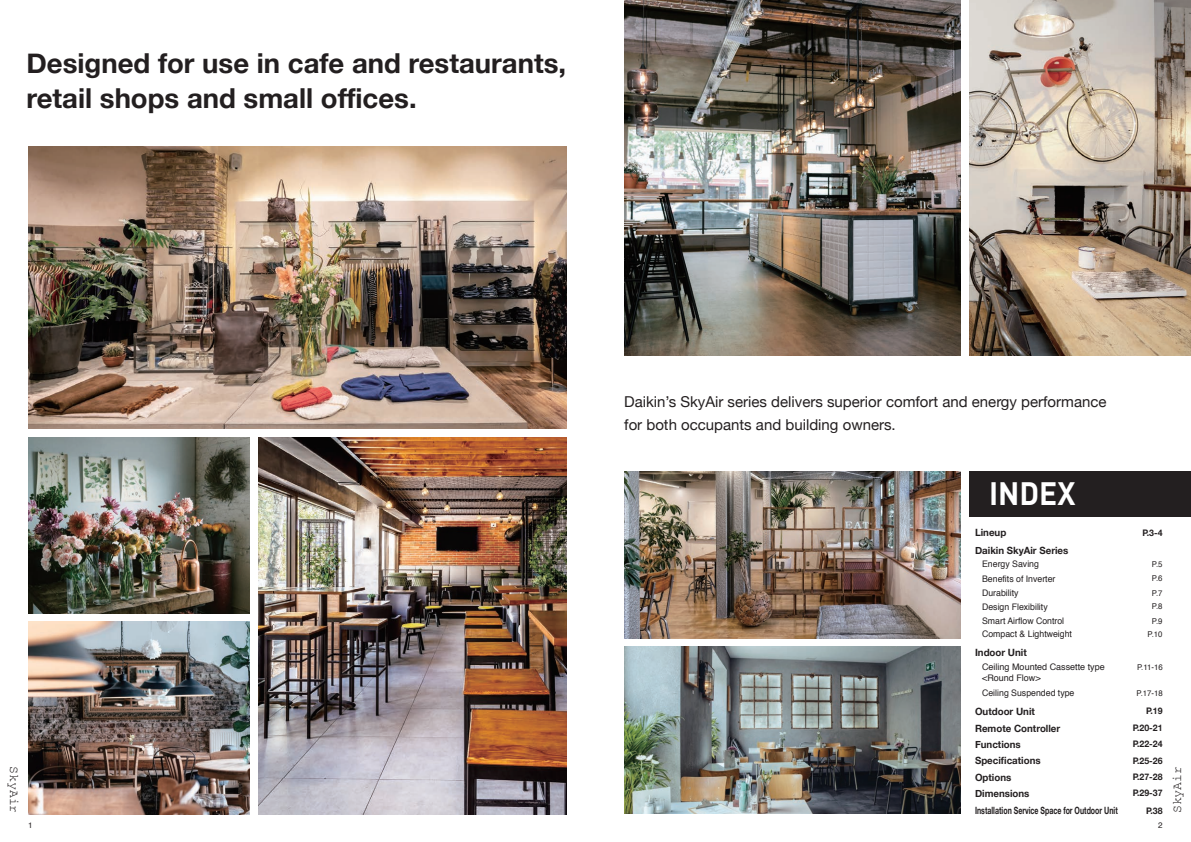
<style>
.page{position:relative;width:1191px;height:842px;background:#fff}
.page>*{position:absolute;margin:0;border:0;box-sizing:border-box;transform-origin:0 0}
.t1{font:700 32px "DINOT";color:#fff;scale:.94 1}
.t2{font:700 27.5px/35px "Helvetica Neue";color:#231f20}
.t3{font:15px/23px "Helvetica Neue";color:#231f20}
.t4{font:13px "Courier New";color:#231f20}
.t5{font:700 10px/16.4px "Helvetica Neue";color:#231f20}
.t6{font:9px/11px "Helvetica";color:#231f20}
.t7{font:700 9px/16.4px "Helvetica Neue";color:#231f20;text-align:justify}
.t8{font:8px "Helvetica";color:#231f20}
</style>
<div class="page">
<img style="left:28px;top:146px;width:539px;height:283px">
<img style="left:258px;top:437px;width:309px;height:377px">
<img style="left:28px;top:437px;width:222px;height:176px">
<img style="left:28px;top:622px;width:222px;height:192px">
<img style="left:624px;top:0;width:336px;height:355px">
<img style="left:624px;top:647px;width:336px;height:166px">
<img style="left:624px;top:472px;width:336px;height:166px">
<div style="left:969px;top:472px;width:222px;height:45px;background:#231f20"></div>
<img style="left:969px;top:0;width:222px;height:355px">
<h2 class="t2" style="left:27px;top:46px;width:541px">Designed for use in cafe and restaurants, retail shops and small offices.</h2>
<h3 class="t3" style="left:624px;top:391px;width:484px">Daikin’s SkyAir series delivers superior comfort and energy performance for both occupants and building owners.</h3>
<h1 class="t1" style="left:989px;top:472px;width:93px">INDEX</h1>
<p class="t5" style="left:975px;top:525px;width:33px">Lineup</p>
<p class="t7" style="left:1142px;top:525px;width:21px">P.3-4</p>
<p class="t5" style="left:975px;top:542px;width:95px">Daikin SkyAir Series</p>
<p class="t6" style="left:982px;top:559px;width:58px">Energy Saving</p>
<p class="t8" style="left:1152px;top:558px;width:12px">P.5</p>
<p class="t6" style="left:982px;top:573px;width:75px">Benefits of Inverter</p>
<p class="t8" style="left:1152px;top:572px;width:12px">P.6</p>
<p class="t6" style="left:982px;top:588px;width:38px">Durability</p>
<p class="t8" style="left:1152px;top:586px;width:12px">P.7</p>
<p class="t6" style="left:982px;top:601px;width:67px">Design Flexibility</p>
<p class="t8" style="left:1152px;top:600px;width:12px">P.8</p>
<p class="t6" style="left:982px;top:616px;width:84px">Smart Airflow Control</p>
<p class="t8" style="left:1152px;top:615px;width:12px">P.9</p>
<p class="t6" style="left:982px;top:629px;width:91px">Compact &amp; Lightweight</p>
<p class="t8" style="left:1147px;top:628px;width:16px">P.10</p>
<p class="t5" style="left:975px;top:644px;width:53px">Indoor Unit</p>
<p class="t6" style="left:982px;top:662px;width:124px">Ceiling Mounted Cassette type &lt;Round Flow&gt;</p>
<p class="t8" style="left:1137px;top:661px;width:27px">P.11-16</p>
<p class="t6" style="left:982px;top:688px;width:94px">Ceiling Suspended type</p>
<p class="t8" style="left:1136px;top:687px;width:28px">P.17-18</p>
<p class="t5" style="left:975px;top:704px;width:61px">Outdoor Unit</p>
<p class="t5" style="left:975px;top:736px;width:144px">Functions<br>Specifications<br>Options<br>Dimensions<br>Installation Service Space for Outdoor Unit</p>
<p class="t7" style="left:1132px;top:703px;width:31px;text-indent:13px">P.19<br>P.20-21<br>P.22-24<br>P.25-26<br>P.27-28<br>P.29-37</p>
<p class="t5" style="left:975px;top:720px;width:87px">Remote Controller</p>
<h3 class="t4" style="left:22px;top:766px;width:48px;rotate:90deg">SkyAir</h3>
<h3 class="t4" style="left:1169px;top:813px;width:48px;rotate:-90deg">SkyAir</h3>
<p class="t7" style="left:1146px;top:802px;width:18px">P.38</p>
<p class="t8" style="left:28px;top:819px;width:6px">1</p>
<p class="t8" style="left:1158px;top:819px;width:6px">2</p>
</div>
